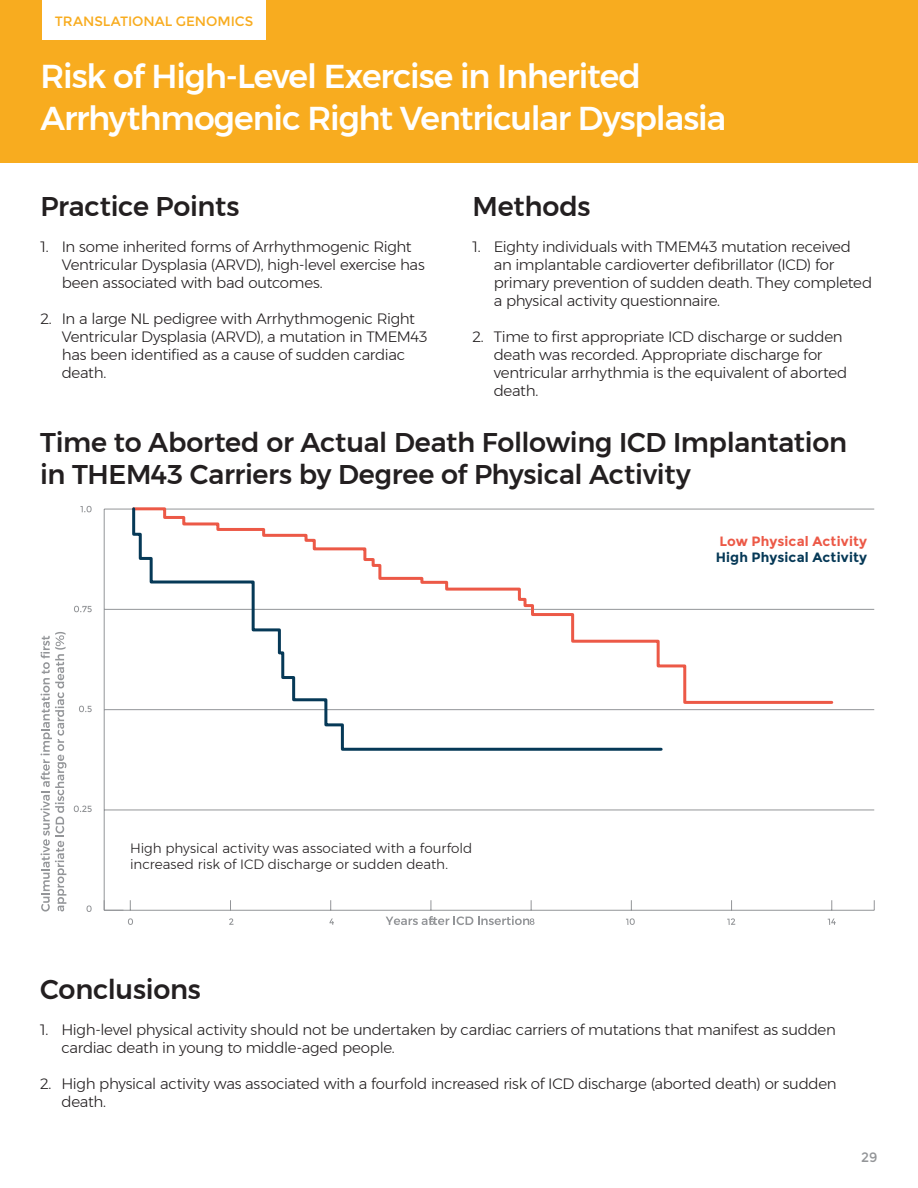
<style>
.page{position:relative;width:918px;height:1188px;background:#fff}
.page>*{position:absolute;margin:0;border:0;box-sizing:border-box;transform-origin:0 0}
.t1{font:500 33px/42px "Montserrat";letter-spacing:-.03em;color:#fff}
.t2{font:500 27px/32.4px "Montserrat";letter-spacing:-.01em;color:#231f20}
.t3{font:300 15px/18px "Montserrat";letter-spacing:-.02em;color:#231f20}
.t4{font:300 13.5px/16.2px "Montserrat";color:#231f20}
.t5{font:13.5px "Montserrat";color:#f8ac1f}
.t6{font:700 13.5px "Montserrat";letter-spacing:.015em;color:#063957}
.t7{font:700 13.5px "Montserrat";letter-spacing:.01em;color:#ec5947}
.t8{font:13.5px "Montserrat";color:#939598}
</style>
<div class="page">
<div style="left:0;top:0;width:918px;height:162px;background:#f8ac1f"></div>
<div style="left:42px;top:0;width:224px;height:39px;background:#fff"></div>
<svg style="left:40px;top:632px;width:26px;height:280px"></svg>
<hr style="left:104px;top:910px;width:770px;height:1px;background:#939598">
<svg style="left:87px;top:905px;width:5px;height:7px"></svg>
<svg style="left:128px;top:918px;width:5px;height:7px"></svg>
<svg style="left:229px;top:918px;width:5px;height:7px"></svg>
<svg style="left:329px;top:918px;width:5px;height:7px"></svg>
<svg style="left:626px;top:918px;width:9px;height:7px"></svg>
<svg style="left:727px;top:918px;width:8px;height:7px"></svg>
<svg style="left:828px;top:918px;width:8px;height:7px"></svg>
<svg style="left:74px;top:806px;width:18px;height:6px"></svg>
<svg style="left:79px;top:706px;width:13px;height:6px"></svg>
<svg style="left:74px;top:606px;width:18px;height:6px"></svg>
<svg style="left:80px;top:506px;width:12px;height:6px"></svg>
<hr style="left:104px;top:509px;width:1px;height:401px;background:#939598">
<svg style="left:104px;top:900px;width:19px;height:10px"></svg>
<hr style="left:104px;top:810px;width:770px;height:1px;background:#939598">
<hr style="left:104px;top:709px;width:770px;height:1px;background:#939598">
<hr style="left:104px;top:609px;width:770px;height:1px;background:#939598">
<hr style="left:104px;top:509px;width:770px;height:1px;background:#939598">
<svg style="left:664px;top:508px;width:171px;height:196px"></svg>
<svg style="left:131px;top:507px;width:533px;height:244px"></svg>
<svg style="left:386px;top:916px;width:149px;height:9px"></svg>
<p class="t5" style="left:55px;top:13px;width:200px">TRANSLATIONAL GENOMICS</p>
<p class="t1" style="left:40px;top:55px;width:687px">Risk of High-Level Exercise in Inherited<br>Arrhythmogenic Right Ventricular Dysplasia</p>
<p class="t2" style="left:40px;top:190px;width:201px">Practice Points</p>
<p class="t3" style="left:62px;top:237px;width:365px;text-indent:-21px">1. In some inherited forms of Arrhythmogenic Right<br>Ventricular Dysplasia (ARVD), high-level exercise has been associated with bad outcomes.</p>
<p class="t3" style="left:62px;top:309px;width:367px;text-indent:-21px">2. In a large NL pedigree with Arrhythmogenic Right Ventricular Dysplasia (ARVD), a mutation in TMEM43 has been identified as a cause of sudden cardiac death.</p>
<p class="t2" style="left:472px;top:190px;width:119px">Methods</p>
<p class="t3" style="left:494px;top:237px;width:380px;text-indent:-21px">1. Eighty individuals with TMEM43 mutation received an implantable cardioverter defibrillator (ICD) for primary prevention of sudden death. They completed a physical activity questionnaire.</p>
<p class="t3" style="left:494px;top:327px;width:355px;text-indent:-21px">2. Time to first appropriate ICD discharge or sudden death was recorded. Appropriate discharge for ventricular arrhythmia is the equivalent of aborted death.</p>
<p class="t2" style="left:40px;top:426px;width:808px">Time to Aborted or Actual Death Following ICD Implantation in THEM43 Carriers by Degree of Physical Activity</p>
<p class="t4" style="left:130px;top:840px;width:344px">High physical activity was associated with a fourfold increased risk of ICD discharge or sudden death.</p>
<p class="t7" style="left:719px;top:533px;width:149px">Low Physical Activity</p>
<p class="t6" style="left:716px;top:549px;width:153px">High Physical Activity</p>
<p class="t2" style="left:40px;top:973px;width:162px">Conclusions</p>
<p class="t3" style="left:61px;top:1020px;width:776px;text-indent:-21px">1. High-level physical activity should not be undertaken by cardiac carriers of mutations that manifest as sudden cardiac death in young to middle-aged people.</p>
<p class="t3" style="left:61px;top:1074px;width:777px;text-indent:-21px">2. High physical activity was associated with a fourfold increased risk of ICD discharge (aborted death) or sudden death.</p>
<p class="t8" style="left:861px;top:1149px;width:18px">29</p>
</div>
